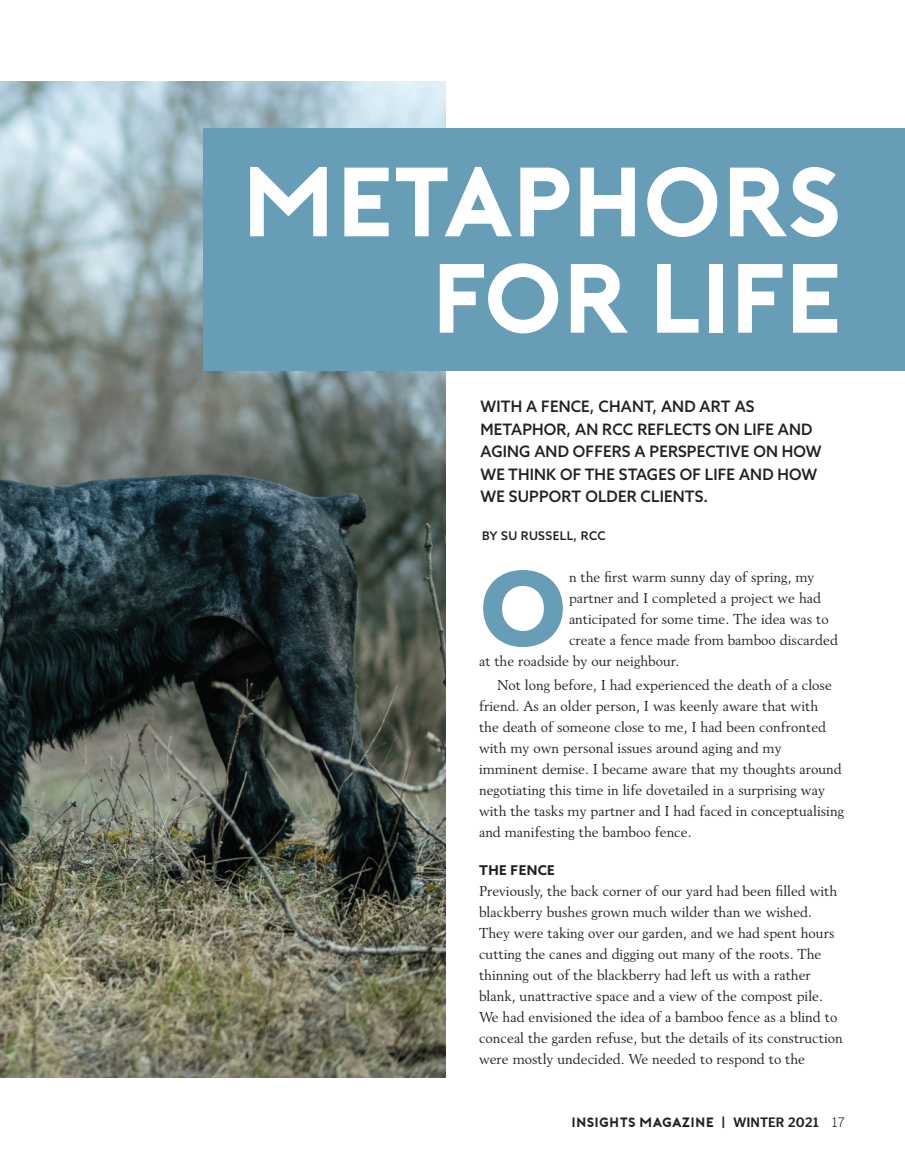
<style>
.page{position:relative;width:905px;height:1161px;background:#fff}
.page>*{position:absolute;margin:0;border:0;box-sizing:border-box;transform-origin:0 0}
.t1{font:700 103.2px "Avenir Next";color:#679db6}
.t2{font:98.1px/96.4px "Porter Bold DEMO";letter-spacing:-.04em;color:#fff;text-align:right}
.t3{font:500 15.75px/22.5px "Azo Sans";letter-spacing:.01em;color:#231f20}
.t4{font:14.25px/21px "Revival 565 BT";color:#231f20}
.t5{font:13.5px "Porter Bold DEMO";color:#231f20}
.t6{font:700 13.5px "Azo Sans";letter-spacing:.03em;color:#231f20}
.t7{font:500 12px "Azo Sans";letter-spacing:.03em;color:#231f20}
.s1{font-family:"Poynter Text Sans";font-weight:700}
.s2{font-family:"Poynter Text Sans";font-weight:300}
</style>
<div class="page">
<img style="left:0;top:82px;width:445px;height:996px">
<div style="left:203px;top:128px;width:701px;height:243px;background:#679db6"></div>
<h2 class="t2" style="left:240px;top:149px;width:605px">METAPHORS<br>FOR LIFE</h2>
<p class="t3" style="left:480px;top:395px;width:342px">WITH A FENCE, CHANT, AND ART AS<br>METAPHOR, AN RCC REFLECTS ON LIFE AND<br>AGING AND OFFERS A PERSPECTIVE ON HOW<br>WE THINK OF THE STAGES OF LIFE AND HOW<br>WE SUPPORT OLDER CLIENTS.</p>
<p class="t7" style="left:482px;top:527px;width:125px">BY SU RUSSELL, RCC</p>
<h1 class="t1" style="left:479px;top:520px;width:89px">O</h1>
<p class="t4" style="left:569px;top:566px;width:247px">n the first warm sunny day of spring, my</p>
<p class="t4" style="left:569px;top:587px;width:253px">partner and I completed a project we had</p>
<p class="t4" style="left:569px;top:608px;width:261px">anticipated for some time. The idea was to</p>
<p class="t4" style="left:569px;top:629px;width:270px">create a fence made from bamboo discarded</p>
<p class="t4" style="left:479px;top:650px;width:202px">at the roadside by our neighbour.</p>
<p class="t4" style="left:479px;top:674px;width:366px;text-indent:18px">Not long before, I had experienced the death of a close friend. As an older person, I was keenly aware that with<br>the death of someone close to me, I had been confronted with my own personal issues around aging and my imminent demise. I became aware that my thoughts around negotiating this time in life dovetailed in a surprising way with the tasks my partner and I had faced in conceptualising and manifesting the bamboo fence.</p>
<p class="t6" style="left:479px;top:861px;width:77px">THE FENCE</p>
<p class="t4" style="left:479px;top:880px;width:365px">Previously, the back corner of our yard had been filled with blackberry bushes grown much wilder than we wished.<br>They were taking over our garden, and we had spent hours cutting the canes and digging out many of the roots. The thinning out of the blackberry had left us with a rather blank, unattractive space and a view of the compost pile.<br>We had envisioned the idea of a bamboo fence as a blind to conceal the garden refuse, but the details of its construction were mostly undecided. We needed to respond to the</p>
<p class="t5" style="left:571px;top:1115px;width:275px">INSIGHTS MAGAZINE | <span class="s1">WINTER 2021</span> <span class="s2">17</span></p>
</div>
